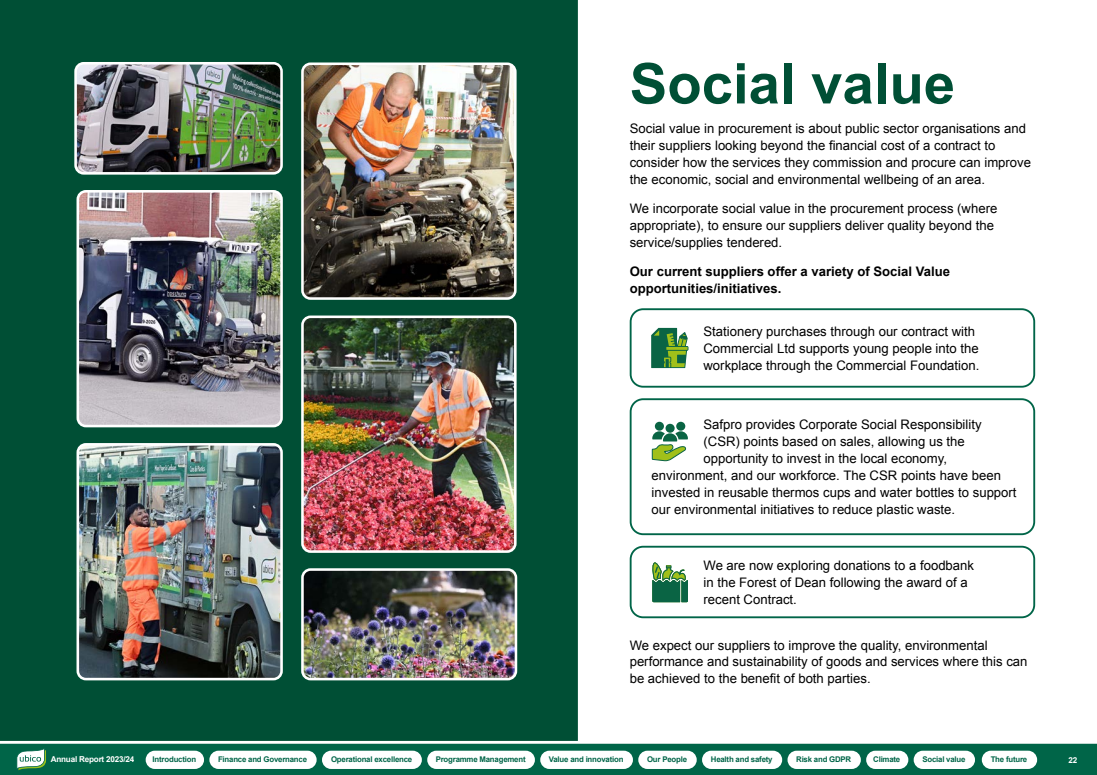
<style>
.page{position:relative;width:1097px;height:775px;background:#fff}
.page>*{position:absolute;margin:0;border:0;box-sizing:border-box;transform-origin:0 0}
.H1_Dark{font:700 56.25px "Arial";color:#004f35}
.t1{font:13.12px/16.9px "Arial";color:#000}
.t2{font:700 13.12px/16.9px "Arial";color:#000}
.t3{font:700 8.12px "Arial";letter-spacing:-.025em;color:#fff}
.t4{font:700 7.81px "Arial";letter-spacing:-.025em;color:#006548}
</style>
<div class="page">
<div style="left:0;top:0;width:578px;height:741px;background:#004f35"></div>
<img style="left:302px;top:64px;width:213px;height:235px">
<div style="left:301px;top:62px;width:215px;height:238px;border:3px solid #fff;border-radius:8px"></div>
<img style="left:78px;top:444px;width:203px;height:235px">
<div style="left:76px;top:443px;width:207px;height:237px;border:3px solid #fff;border-radius:8px"></div>
<img style="left:302px;top:570px;width:214px;height:109px">
<div style="left:301px;top:568px;width:216px;height:112px;border:3px solid #fff;border-radius:8px"></div>
<img style="left:76px;top:63px;width:205px;height:108px">
<div style="left:74px;top:62px;width:209px;height:113px;border:3px solid #fff;border-radius:8px"></div>
<img style="left:302px;top:317px;width:213px;height:235px">
<div style="left:301px;top:316px;width:215px;height:237px;border:3px solid #fff;border-radius:8px"></div>
<img style="left:78px;top:191px;width:203px;height:235px">
<div style="left:76px;top:190px;width:207px;height:237px;border:3px solid #fff;border-radius:8px"></div>
<svg style="left:651px;top:328px;width:37px;height:40px"></svg>
<svg style="left:651px;top:422px;width:36px;height:39px"></svg>
<svg style="left:652px;top:562px;width:35px;height:40px"></svg>
<div style="left:629px;top:308px;width:405px;height:80px;border:2px solid #006548;border-radius:12px"></div>
<div style="left:629px;top:398px;width:405px;height:137px;border:2px solid #006548;border-radius:12px"></div>
<div style="left:629px;top:546px;width:405px;height:72px;border:2px solid #006548;border-radius:12px"></div>
<svg style="left:0;top:743px;width:1096px;height:32px;background:#0e6d52"></svg>
<svg style="left:16px;top:748px;width:30px;height:22px"></svg>
<div style="left:146px;top:751px;width:58px;height:18px;background:#fff;border-radius:9px"></div>
<div style="left:209px;top:751px;width:107px;height:18px;background:#fff;border-radius:9px"></div>
<div style="left:322px;top:751px;width:100px;height:18px;background:#fff;border-radius:9px"></div>
<div style="left:427px;top:751px;width:108px;height:18px;background:#fff;border-radius:9px"></div>
<div style="left:540px;top:751px;width:93px;height:18px;background:#fff;border-radius:9px"></div>
<div style="left:638px;top:751px;width:58px;height:18px;background:#fff;border-radius:9px"></div>
<div style="left:702px;top:751px;width:80px;height:18px;background:#fff;border-radius:9px"></div>
<div style="left:787px;top:751px;width:73px;height:18px;background:#fff;border-radius:9px"></div>
<div style="left:866px;top:751px;width:42px;height:18px;background:#fff;border-radius:9px"></div>
<div style="left:913px;top:751px;width:61px;height:18px;background:#fff;border-radius:9px"></div>
<div style="left:981px;top:751px;width:55px;height:18px;background:#fff;border-radius:9px"></div>
<h1 class="H1_Dark" style="left:629px;top:47px;width:327px">Social value</h1>
<p class="t1" style="left:629px;top:120px;width:403px">Social value in procurement is about public sector organisations and their suppliers looking beyond the financial cost of a contract to consider how the services they commission and procure can improve the economic, social and environmental wellbeing of an area.</p>
<p class="t1" style="left:629px;top:200px;width:369px">We incorporate social value in the procurement process (where appropriate), to ensure our suppliers deliver quality beyond the service/supplies tendered.</p>
<p class="t2" style="left:629px;top:264px;width:322px">Our current suppliers offer a variety of Social Value opportunities/initiatives.</p>
<p class="t1" style="left:703px;top:323px;width:277px">Stationery purchases through our contract with<br>Commercial Ltd supports young people into the workplace through the Commercial Foundation.</p>
<p class="t1" style="left:703px;top:416px;width:279px">Safpro provides Corporate Social Responsibility (CSR) points based on sales, allowing us the opportunity to invest in the local economy,</p>
<p class="t1" style="left:651px;top:467px;width:366px">environment, and our workforce. The CSR points have been invested in reusable thermos cups and water bottles to support our environmental initiatives to reduce plastic waste.</p>
<p class="t1" style="left:703px;top:557px;width:272px">We are now exploring donations to a foodbank in the Forest of Dean following the award of a recent Contract.</p>
<p class="t1" style="left:629px;top:637px;width:399px">We expect our suppliers to improve the quality, environmental performance and sustainability of goods and services where this can be achieved to the benefit of both parties.</p>
<p class="t3" style="left:51px;top:754px;width:85px">Annual Report 2023/24</p>
<p class="t4" style="left:153px;top:754px;width:45px">Introduction</p>
<p class="t4" style="left:218px;top:754px;width:90px">Finance and Governance</p>
<p class="t4" style="left:331px;top:754px;width:83px">Operational excellence</p>
<p class="t4" style="left:435px;top:754px;width:91px">Programme Management</p>
<p class="t4" style="left:549px;top:754px;width:76px">Value and innovation</p>
<p class="t4" style="left:647px;top:754px;width:41px">Our People</p>
<p class="t4" style="left:710px;top:754px;width:63px">Health and safety</p>
<p class="t4" style="left:796px;top:754px;width:57px">Risk and GDPR</p>
<p class="t4" style="left:873px;top:754px;width:29px">Climate</p>
<p class="t4" style="left:922px;top:754px;width:45px">Social value</p>
<p class="t4" style="left:990px;top:754px;width:38px">The future</p>
<p class="t3" style="left:1068px;top:755px;width:10px">22</p>
</div>
